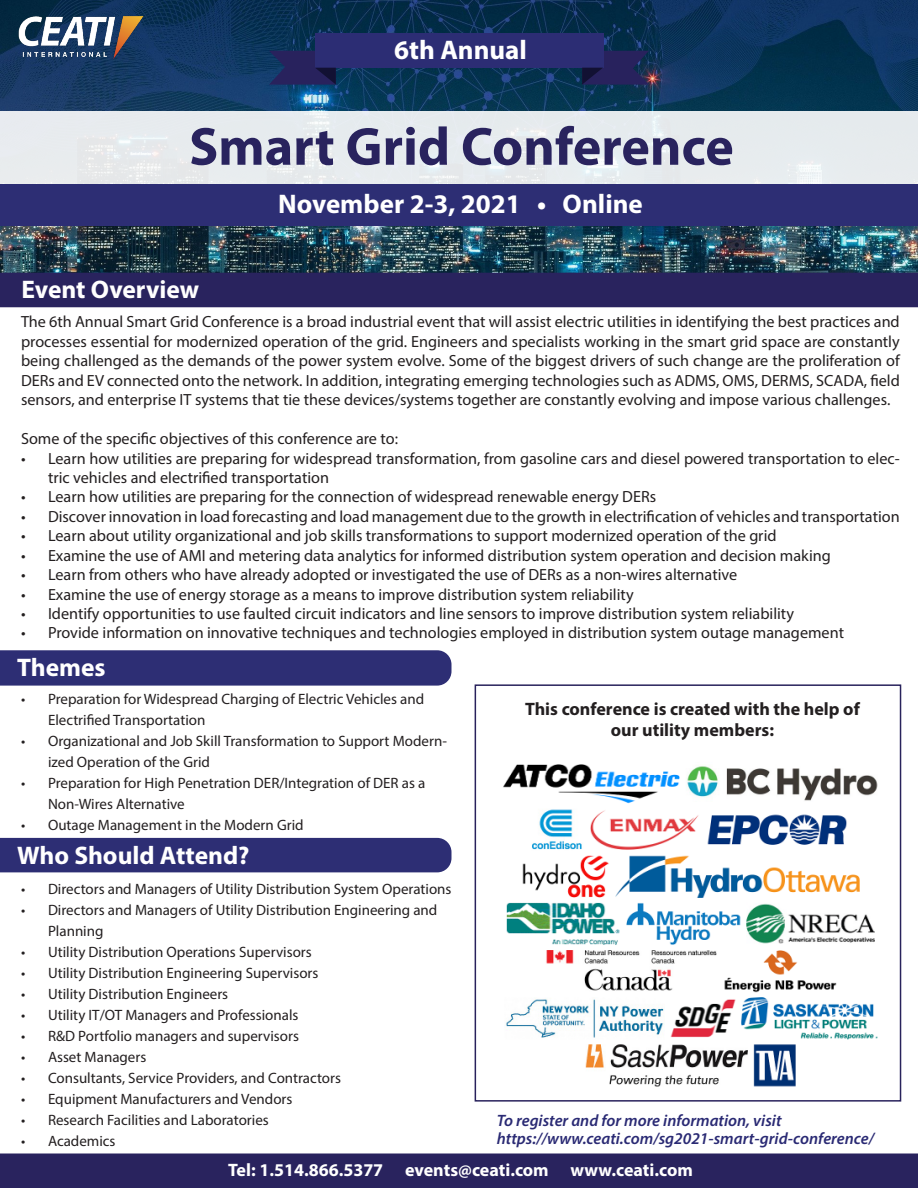
<style>
.page{position:relative;width:918px;height:1188px;background:#fff}
.page>*{position:absolute;margin:0;border:0;box-sizing:border-box;transform-origin:0 0}
.t1{font:700 54px "Myriad Pro";color:#29235e}
.t2{font:700 27px "Myriad Pro";color:#fff}
.t3{font:700 25.5px "Myriad Pro";color:#fff}
.t4{font:700 18px "Myriad Pro";color:#231f20}
.t5{font:700 18px "Myriad Pro";color:#fff}
.t6{font:italic 600 16.5px "Myriad Pro";color:#2a2a74}
.t7{font:16.2px/19.5px "Myriad Pro";color:#231f20;text-align:justify}
.t8{font:15px/21px "Myriad Pro";color:#231f20}
</style>
<div class="page">
<div style="left:475px;top:684px;width:426px;height:418px;border:2px solid #28225c"></div>
<img style="left:1px;top:0;width:917px;height:273px">
<img style="left:503px;top:764px;width:375px;height:323px">
<div style="left:0;top:273px;width:918px;height:34px;background:#29235e"></div>
<div style="left:0;top:1154px;width:918px;height:34px;background:#29235e"></div>
<div style="left:0;top:838px;width:452px;height:34px;background:#2d2e74"></div>
<img style="left:17px;top:8px;width:128px;height:58px">
<div style="left:0;top:112px;width:918px;height:74px;background:#e7ebee"></div>
<div style="left:0;top:185px;width:918px;height:41px;background:#2d2e74"></div>
<div style="left:0;top:650px;width:452px;height:36px;background:#2d2e74"></div>
<div style="left:315px;top:33px;width:288px;height:35px;background:#2c2d74"></div>
<svg style="left:269px;top:51px;width:67px;height:34px;background:#23255e"></svg>
<svg style="left:582px;top:51px;width:67px;height:34px;background:#25245c"></svg>
<p class="t2" style="left:394px;top:32px;width:134px">6th Annual</p>
<p class="t1" style="left:189px;top:111px;width:546px">Smart Grid Conference</p>
<p class="t2" style="left:278px;top:186px;width:366px">November 2-3, 2021 • Online</p>
<p class="t3" style="left:22px;top:273px;width:179px">Event Overview</p>
<p class="t7" style="left:21px;top:312px;width:880px">The 6th Annual Smart Grid Conference is a broad industrial event that will assist electric utilities in identifying the best practices and processes essential for modernized operation of the grid. Engineers and specialists working in the smart grid space are constantly being challenged as the demands of the power system evolve. Some of the biggest drivers of such change are the proliferation of DERs and EV connected onto the network. In addition, integrating emerging technologies such as ADMS, OMS, DERMS, SCADA, field sensors, and enterprise IT systems that tie these devices/systems together are constantly evolving and impose various challenges.</p>
<p class="t7" style="left:21px;top:429px;width:379px">Some of the specific objectives of this conference are to:</p>
<p class="t7" style="left:48px;top:448px;width:853px;text-indent:-27px">• Learn how utilities are preparing for widespread transformation, from gasoline cars and diesel powered transportation to elec&shy;tric vehicles and electrified transportation</p>
<p class="t7" style="left:21px;top:487px;width:637px">• Learn how utilities are preparing for the connection of widespread renewable energy DERs</p>
<p class="t7" style="left:21px;top:506px;width:880px">• Discover innovation in load forecasting and load management due to the growth in electrification of vehicles and transportation</p>
<p class="t7" style="left:21px;top:526px;width:757px">• Learn about utility organizational and job skills transformations to support modernized operation of the grid</p>
<p class="t7" style="left:21px;top:545px;width:811px">• Examine the use of AMI and metering data analytics for informed distribution system operation and decision making</p>
<p class="t7" style="left:21px;top:565px;width:718px">• Learn from others who have already adopted or investigated the use of DERs as a non-wires alternative</p>
<p class="t7" style="left:21px;top:584px;width:614px">• Examine the use of energy storage as a means to improve distribution system reliability</p>
<p class="t7" style="left:21px;top:604px;width:775px">• Identify opportunities to use faulted circuit indicators and line sensors to improve distribution system reliability</p>
<p class="t7" style="left:21px;top:623px;width:825px">• Provide information on innovative techniques and technologies employed in distribution system outage management</p>
<p class="t3" style="left:17px;top:651px;width:90px">Themes</p>
<p class="t8" style="left:48px;top:688px;width:378px;text-indent:-27px">• Preparation for Widespread Charging of Electric Vehicles and<br>Electrified Transportation</p>
<p class="t8" style="left:48px;top:730px;width:400px;text-indent:-27px">• Organizational and Job Skill Transformation to Support Modern&shy;ized Operation of the Grid</p>
<p class="t8" style="left:48px;top:772px;width:379px;text-indent:-27px">• Preparation for High Penetration DER/Integration of DER as a<br>Non-Wires Alternative</p>
<p class="t8" style="left:21px;top:814px;width:284px">• Outage Management in the Modern Grid</p>
<p class="t3" style="left:17px;top:838px;width:234px">Who Should Attend?</p>
<p class="t8" style="left:21px;top:878px;width:432px">• Directors and Managers of Utility Distribution System Operations</p>
<p class="t8" style="left:48px;top:899px;width:391px;text-indent:-27px">• Directors and Managers of Utility Distribution Engineering and<br>Planning</p>
<p class="t8" style="left:21px;top:941px;width:292px">• Utility Distribution Operations Supervisors</p>
<p class="t8" style="left:21px;top:962px;width:299px">• Utility Distribution Engineering Supervisors</p>
<p class="t8" style="left:21px;top:983px;width:209px">• Utility Distribution Engineers</p>
<p class="t8" style="left:21px;top:1004px;width:279px">• Utility IT/OT Managers and Professionals</p>
<p class="t8" style="left:21px;top:1025px;width:279px">• R&amp;D Portfolio managers and supervisors</p>
<p class="t8" style="left:21px;top:1046px;width:127px">• Asset Managers</p>
<p class="t8" style="left:21px;top:1067px;width:322px">• Consultants, Service Providers, and Contractors</p>
<p class="t8" style="left:21px;top:1088px;width:273px">• Equipment Manufacturers and Vendors</p>
<p class="t8" style="left:21px;top:1109px;width:249px">• Research Facilities and Laboratories</p>
<p class="t8" style="left:21px;top:1130px;width:96px">• Academics</p>
<p class="t4" style="left:525px;top:697px;width:336px">This conference is created with the help of</p>
<p class="t4" style="left:611px;top:719px;width:165px">our utility members:</p>
<p class="t6" style="left:497px;top:1109px;width:286px">To register and for more information, visit</p>
<p class="t6" style="left:497px;top:1127px;width:379px">https://www.ceati.com/sg2021-smart-grid-conference/</p>
<p class="t5" style="left:228px;top:1159px;width:466px">Tel: 1.514.866.5377 events@ceati.com www.ceati.com</p>
</div>
